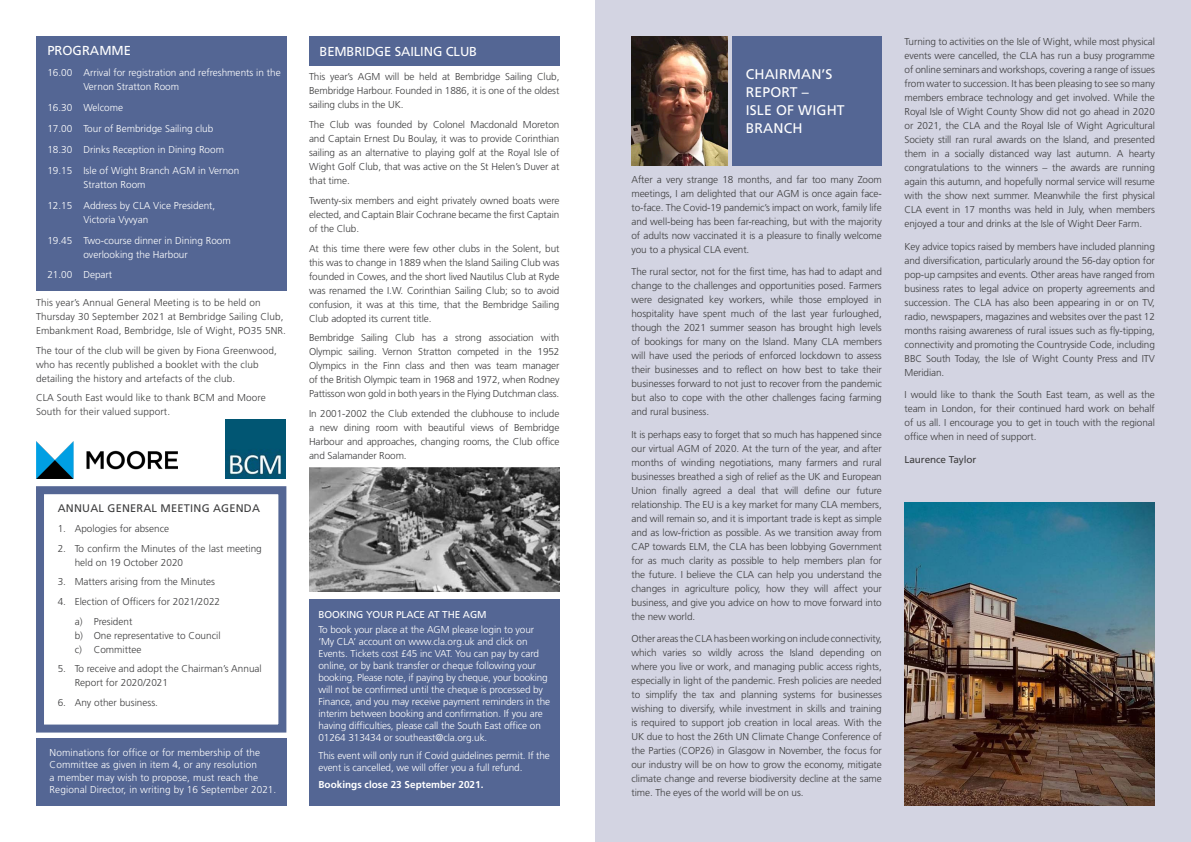
<style>
.page{position:relative;width:1191px;height:842px;background:#fff}
.page>*{position:absolute;margin:0;border:0;box-sizing:border-box;transform-origin:0 0}
.t1{font:14px/18px "Frutiger";letter-spacing:.01em;color:#fff}
.t2{font:13px "Frutiger";letter-spacing:-.01em;color:#fff}
.t3{font:11px "Frutiger";letter-spacing:.02em;color:#3e3e3f}
.t4{font:300 10px/14px "Frutiger 45";letter-spacing:-.01em;color:#3e3e3f;text-align:justify}
.t5{font:300 10px/12px "Frutiger 45";letter-spacing:-.01em;color:#fff}
.t6{font:300 10px/14px "Frutiger 45";letter-spacing:.01em;color:#3e3e3f}
.t7{font:300 10px/12.5px "Frutiger 45";letter-spacing:.01em;color:#fff}
.t8{font:700 10px "Frutiger";color:#fff}
.t9{font:10px "Frutiger";letter-spacing:-.01em;color:#fff}
.t10{font:10px "Frutiger";letter-spacing:-.01em;color:#3e3e3f}
</style>
<div class="page">
<div style="left:595px;top:0;width:596px;height:842px;background:#d3d4e2"></div>
<div style="left:36px;top:36px;width:250px;height:254px;background:#546694"></div>
<div style="left:309px;top:599px;width:250px;height:207px;background:#546694"></div>
<div style="left:309px;top:36px;width:250px;height:29px;background:#546694"></div>
<div style="left:36px;top:739px;width:250px;height:67px;background:#546694"></div>
<div style="left:36px;top:486px;width:250px;height:246px;border:8px solid #546694"></div>
<div style="left:731px;top:36px;width:150px;height:129px;background:#546694"></div>
<img style="left:631px;top:36px;width:97px;height:129px">
<img style="left:904px;top:503px;width:251px;height:303px">
<img style="left:226px;top:419px;width:59px;height:60px">
<img style="left:36px;top:441px;width:141px;height:38px">
<img style="left:309px;top:468px;width:250px;height:123px">
<p class="t2" style="left:47px;top:42px;width:85px">PROGRAMME</p>
<p class="t5" style="left:83px;top:65px;width:199px;line-height:14px;text-indent:-36px">16.00 Arrival for registration and refreshments in the<br>Vernon Stratton Room</p>
<p class="t5" style="left:47px;top:101px;width:77px">16.30 Welcome</p>
<p class="t5" style="left:47px;top:122px;width:168px">17.00 Tour of Bembridge Sailing club</p>
<p class="t5" style="left:47px;top:143px;width:178px">18.30 Drinks Reception in Dining Room</p>
<p class="t5" style="left:83px;top:164px;width:158px;line-height:14px;text-indent:-36px">19.15 Isle of Wight Branch AGM in Vernon<br>Stratton Room</p>
<p class="t5" style="left:83px;top:199px;width:133px;line-height:14px;text-indent:-36px">12.15 Address by CLA Vice President,<br>Victoria Vyvyan</p>
<p class="t5" style="left:83px;top:234px;width:149px;line-height:14px;text-indent:-36px">19.45 Two-course dinner in Dining Room overlooking the Harbour</p>
<p class="t5" style="left:47px;top:268px;width:66px">21.00 Depart</p>
<p class="t6" style="left:36px;top:295px;width:251px">This year’s Annual General Meeting is to be held on<br>Thursday 30 September 2021 at Bembridge Sailing Club,<br>Embankment Road, Bembridge, Isle of Wight, PO35 5NR.</p>
<p class="t6" style="left:36px;top:343px;width:242px">The tour of the club will be given by Fiona Greenwood, who has recently published a booklet with the club detailing the history and artefacts of the club.</p>
<p class="t6" style="left:36px;top:391px;width:231px">CLA South East would like to thank BCM and Moore<br>South for their valued support.</p>
<p class="t3" style="left:58px;top:502px;width:204px">ANNUAL GENERAL MEETING AGENDA</p>
<p class="t4" style="left:58px;top:521px;width:113px">1. Apologies for absence</p>
<p class="t4" style="left:75px;top:541px;width:189px;text-indent:-17px">2. To confirm the Minutes of the last meeting held on 19 October 2020</p>
<p class="t4" style="left:58px;top:575px;width:159px">3. Matters arising from the Minutes</p>
<p class="t4" style="left:58px;top:594px;width:164px">4. Election of Officers for 2021/2022</p>
<p class="t4" style="left:75px;top:614px;width:59px">a) President</p>
<p class="t4" style="left:75px;top:628px;width:147px">b) One representative to Council</p>
<p class="t4" style="left:75px;top:642px;width:68px">c) Committee</p>
<p class="t4" style="left:75px;top:662px;width:189px;text-indent:-17px">5. To receive and adopt the Chairman’s Annual<br>Report for 2020/2021</p>
<p class="t4" style="left:58px;top:695px;width:102px">6. Any other business.</p>
<p class="t7" style="left:50px;top:746px;width:228px">Nominations for office or for membership of the Committee as given in item 4, or any resolution<br>a member may wish to propose, must reach the Regional Director, in writing by 16 September 2021.</p>
<p class="t2" style="left:319px;top:44px;width:159px">BEMBRIDGE SAILING CLUB</p>
<p class="t4" style="left:309px;top:70px;width:252px">This year’s AGM will be held at Bembridge Sailing Club, Bembridge Harbour. Founded in 1886, it is one of the oldest sailing clubs in the UK.</p>
<p class="t4" style="left:309px;top:118px;width:252px">The Club was founded by Colonel Macdonald Moreton and Captain Ernest Du Boulay, it was to provide Corinthian sailing as an alternative to playing golf at the Royal Isle of Wight Golf Club, that was active on the St Helen’s Duver at that time.</p>
<p class="t4" style="left:309px;top:193px;width:252px">Twenty-six members and eight privately owned boats were elected, and Captain Blair Cochrane became the first Captain of the Club.</p>
<p class="t4" style="left:309px;top:241px;width:252px">At this time there were few other clubs in the Solent, but this was to change in 1889 when the Island Sailing Club was founded in Cowes, and the short lived Nautilus Club at Ryde was renamed the I.W. Corinthian Sailing Club; so to avoid confusion, it was at this time, that the Bembridge Sailing Club adopted its current title.</p>
<p class="t4" style="left:309px;top:331px;width:252px">Bembridge Sailing Club has a strong association with Olympic sailing. Vernon Stratton competed in the 1952<br>Olympics in the Finn class and then was team manager of the British Olympic team in 1968 and 1972, when Rodney Pattisson won gold in both years in the Flying Dutchman class.</p>
<p class="t4" style="left:309px;top:406px;width:252px">In 2001-2002 the Club extended the clubhouse to include a new dining room with beautiful views of Bembridge Harbour and approaches, changing rooms, the Club office and Salamander Room.</p>
<p class="t9" style="left:318px;top:609px;width:170px">BOOKING YOUR PLACE AT THE AGM</p>
<p class="t5" style="left:318px;top:623px;width:233px">To book your place at the AGM please login to your ‘My CLA’ account on www.cla.org.uk and click on Events. Tickets cost £45 inc VAT. You can pay by card online, or by bank transfer or cheque following your booking. Please note, if paying by cheque, your booking will not be confirmed until the cheque is processed by Finance, and you may receive payment reminders in the interim between booking and confirmation. If you are having difficulties, please call the South East office on 01264 313434 or southeast@cla.org.uk.</p>
<p class="t5" style="left:318px;top:749px;width:233px">This event will only run if Covid guidelines permit. If the event is cancelled, we will offer you a full refund.</p>
<p class="t8" style="left:318px;top:779px;width:167px">Bookings close 23 September 2021.</p>
<p class="t1" style="left:746px;top:65px;width:100px">CHAIRMAN’S<br>REPORT –<br>ISLE OF WIGHT<br>BRANCH</p>
<p class="t4" style="left:631px;top:172px;width:252px">After a very strange 18 months, and far too many Zoom meetings, I am delighted that our AGM is once again face&shy;to-face. The Covid-19 pandemic’s impact on work, family life and well-being has been far-reaching, but with the majority of adults now vaccinated it is a pleasure to finally welcome you to a physical CLA event.</p>
<p class="t4" style="left:631px;top:265px;width:252px">The rural sector, not for the first time, has had to adapt and change to the challenges and opportunities posed. Farmers were designated key workers, while those employed in hospitality have spent much of the last year furloughed, though the 2021 summer season has brought high levels of bookings for many on the Island. Many CLA members will have used the periods of enforced lockdown to assess their businesses and to reflect on how best to take their businesses forward to not just to recover from the pandemic but also to cope with the other challenges facing farming and rural business.</p>
<p class="t4" style="left:631px;top:427px;width:252px">It is perhaps easy to forget that so much has happened since our virtual AGM of 2020. At the turn of the year, and after months of winding negotiations, many farmers and rural businesses breathed a sigh of relief as the UK and European Union finally agreed a deal that will define our future relationship. The EU is a key market for many CLA members, and will remain so, and it is important trade is kept as simple and as low-friction as possible. As we transition away from CAP towards ELM, the CLA has been lobbying Government for as much clarity as possible to help members plan for the future. I believe the CLA can help you understand the changes in agriculture policy, how they will affect your business, and give you advice on how to move forward into the new world.</p>
<p class="t4" style="left:631px;top:632px;width:252px">Other areas the CLA has been working on include connectivity, which varies so wildly across the Island depending on where you live or work, and managing public access rights, especially in light of the pandemic. Fresh policies are needed to simplify the tax and planning systems for businesses wishing to diversify, while investment in skills and training is required to support job creation in local areas. With the UK due to host the 26th UN Climate Change Conference of the Parties (COP26) in Glasgow in November, the focus for our industry will be on how to grow the economy, mitigate climate change and reverse biodiversity decline at the same time. The eyes of the world will be on us.</p>
<p class="t4" style="left:904px;top:35px;width:252px">Turning to activities on the Isle of Wight, while most physical events were cancelled, the CLA has run a busy programme of online seminars and workshops, covering a range of issues from water to succession. It has been pleasing to see so many members embrace technology and get involved. While the Royal Isle of Wight County Show did not go ahead in 2020 or 2021, the CLA and the Royal Isle of Wight Agricultural Society still ran rural awards on the Island, and presented them in a socially distanced way last autumn. A hearty congratulations to the winners – the awards are running again this autumn, and hopefully normal service will resume with the show next summer. Meanwhile the first physical CLA event in 17 months was held in July, when members enjoyed a tour and drinks at the Isle of Wight Deer Farm.</p>
<p class="t4" style="left:904px;top:239px;width:252px">Key advice topics raised by members have included planning and diversification, particularly around the 56-day option for pop-up campsites and events. Other areas have ranged from business rates to legal advice on property agreements and succession. The CLA has also been appearing in or on TV, radio, newspapers, magazines and websites over the past 12 months raising awareness of rural issues such as fly-tipping, connectivity and promoting the Countryside Code, including BBC South Today, the Isle of Wight County Press and ITV Meridian.</p>
<p class="t4" style="left:904px;top:388px;width:252px">I would like to thank the South East team, as well as the team in London, for their continued hard work on behalf of us all. I encourage you to get in touch with the regional office when in need of support.</p>
<p class="t10" style="left:904px;top:453px;width:73px">Laurence Taylor</p>
</div>
